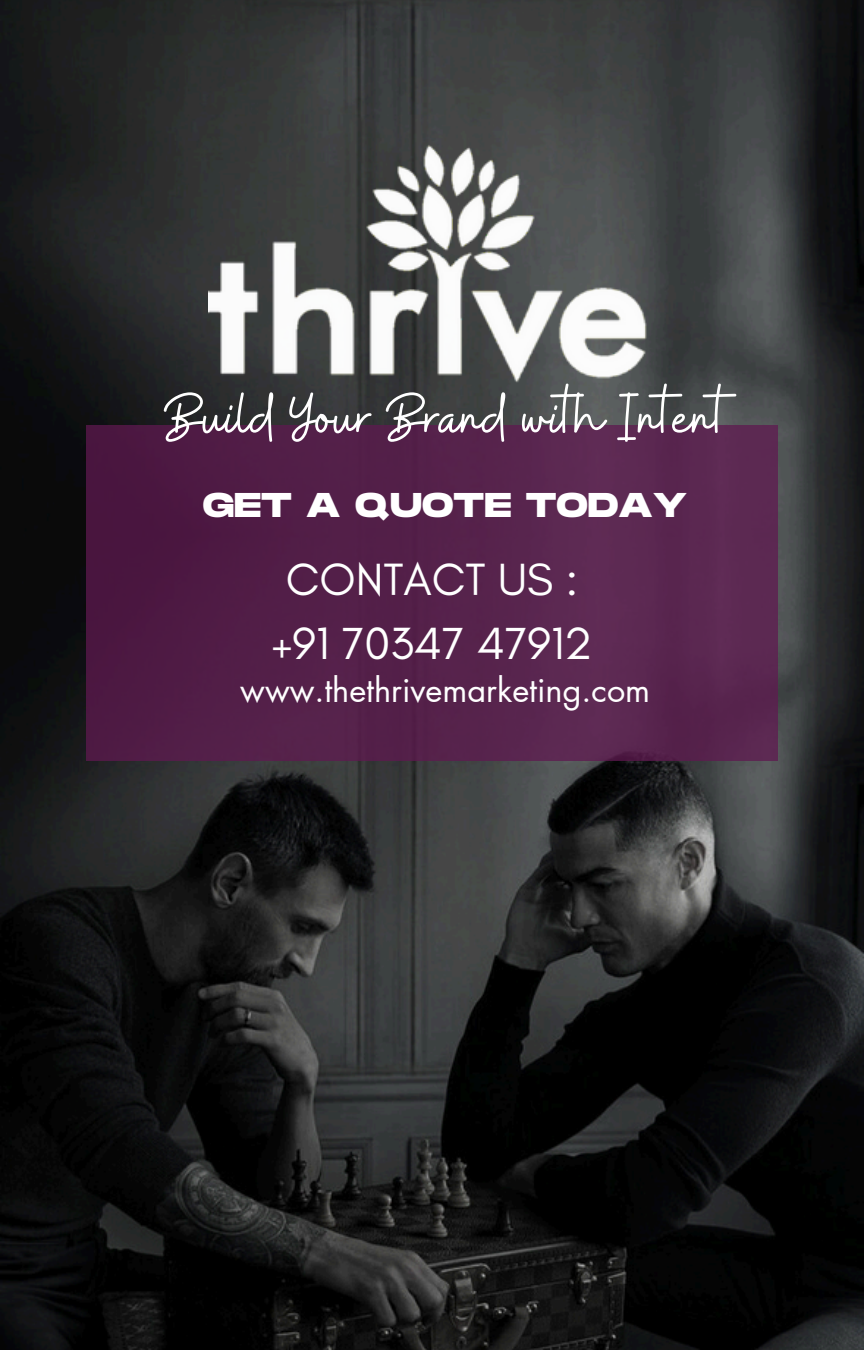
<style>
.page{position:relative;width:864px;height:1350px;background:#fff}
.page>*{position:absolute;margin:0;border:0;box-sizing:border-box;transform-origin:0 0}
.t1{font:68.85px "Buffalo";color:#fff}
.t2{font:45.9px/64.1px "Glacial Indifference";color:#fff;text-align:center}
.t3{font:700 34.43px "Monument Extended";color:#fff}
.t4{font:32.4px "Futura LT Pro";color:#fff}
</style>
<div class="page">
<img style="left:0;top:0;width:864px;height:1350px">
<div style="left:86px;top:425px;width:692px;height:335px;background:#56214a"></div>
<img style="left:208px;top:142px;width:448px;height:243px">
<h3 class="t1" style="left:164px;top:373px;width:564px">Build Your Brand with Intent</h3>
<p class="t3" style="left:203px;top:486px;width:486px">GET A QUOTE TODAY</p>
<h1 class="t2" style="left:271px;top:547px;width:323px">CONTACT US : +91 70347 47912</h1>
<h2 class="t4" style="left:240px;top:676px;width:411px">www.thethrivemarketing.com</h2>
</div>
